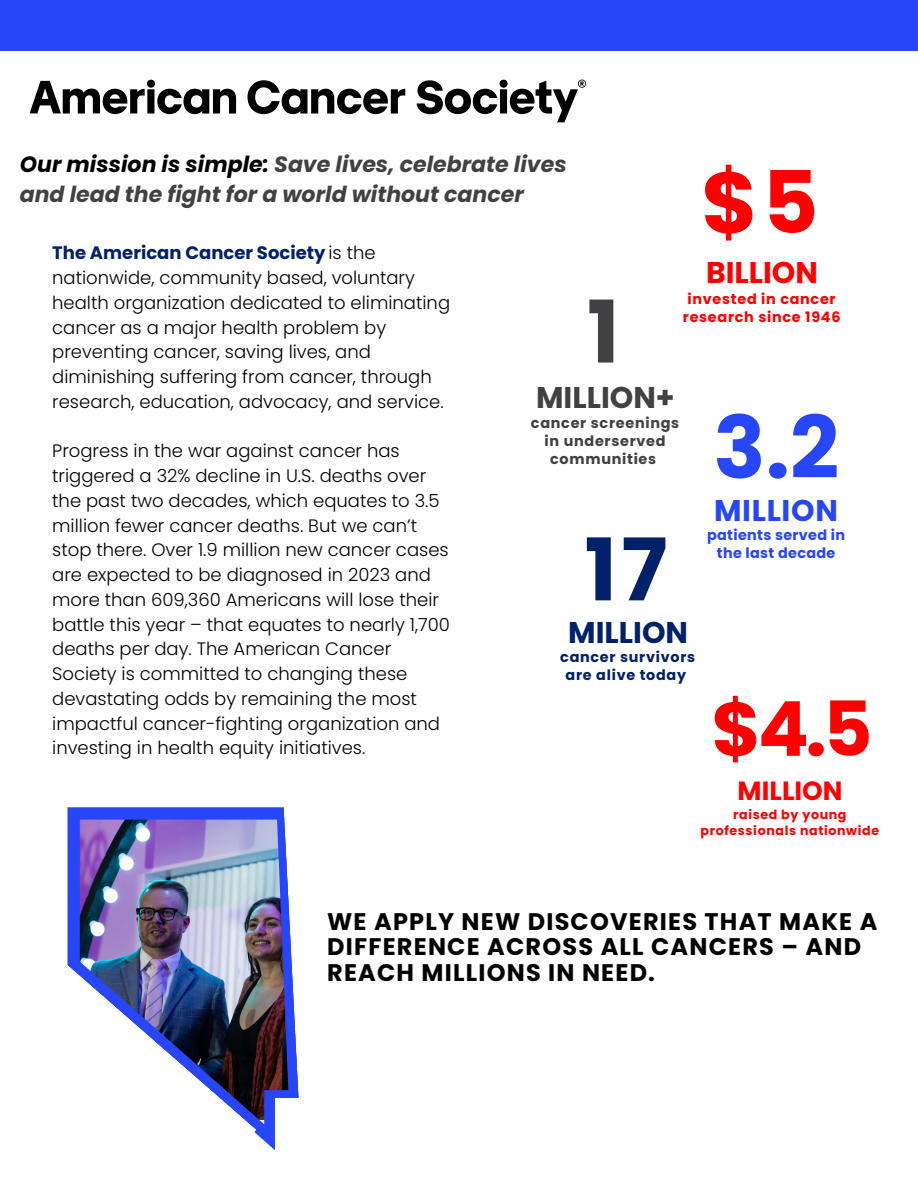
<style>
.page{position:relative;width:918px;height:1188px;background:#fff}
.page>*{position:absolute;margin:0;border:0;box-sizing:border-box;transform-origin:0 0}
.t1{font:700 86.25px "Poppins";color:#2746f8}
.t2{font:700 86.25px "Poppins";color:#f00}
.t3{font:700 86.25px "Poppins";color:#012169}
.t4{font:700 86.25px "Poppins";color:#414042}
.t5{font:700 75.75px "Poppins";color:#f00}
.t6{font:700 30px "Poppins";color:#414042}
.t7{font:700 30px "Poppins";color:#f00}
.t8{font:700 30px "Poppins";letter-spacing:.02em;color:#2746f8}
.t9{font:700 30px "Poppins";color:#012169}
.t10{font:700 26.25px "Poppins";color:#f00}
.t11{font:700 24px/25.8px "Poppins";letter-spacing:.05em;color:#000}
.t12{font:italic 700 22.05px/30.3px "Poppins";color:#414042}
.t13{font:300 18px/24.8px "Poppins";color:#000}
.t14{font:700 14.4px "Poppins";letter-spacing:.05em;color:#414042}
.t15{font:700 14.4px "Poppins";letter-spacing:.05em;color:#f00}
.t16{font:700 14.4px "Poppins";letter-spacing:.02em;color:#2746f8}
.t17{font:700 14.4px "Poppins";letter-spacing:.05em;color:#012169}
.t18{font:700 12.6px "Poppins";letter-spacing:.05em;color:#f00}
.s1{color:#000}
.s2{font-weight:700;color:#012169}
</style>
<div class="page">
<div style="left:0;top:0;width:918px;height:51px;background:#2746f8"></div>
<svg style="left:30px;top:80px;width:206px;height:34px"></svg>
<svg style="left:247px;top:80px;width:158px;height:34px"></svg>
<svg style="left:417px;top:80px;width:169px;height:42px"></svg>
<img style="left:68px;top:807px;width:215px;height:343px">
<img style="left:68px;top:965px;width:189px;height:185px">
<div style="left:276px;top:1098px;width:103px;height:61px;background:#fff"></div>
<svg style="left:283px;top:807px;width:16px;height:291px"></svg>
<p class="t12" style="left:20px;top:149px;width:548px"><span class="s1">Our mission is simple:</span> Save lives, celebrate lives and lead the fight for a world without cancer</p>
<p class="t2" style="left:701px;top:142px;width:119px">$5</p>
<p class="t7" style="left:706px;top:251px;width:114px">BILLION</p>
<p class="t15" style="left:688px;top:289px;width:150px">invested in cancer</p>
<p class="t15" style="left:683px;top:307px;width:159px">research since 1946</p>
<p class="t13" style="left:52px;top:241px;width:399px"><span class="s2">The American Cancer Society</span> is the nationwide, community based, voluntary health organization dedicated to eliminating cancer as a major health problem by preventing cancer, saving lives, and diminishing suffering from cancer, through research, education, advocacy, and service.</p>
<p class="t13" style="left:52px;top:439px;width:399px">Progress in the war against cancer has triggered a 32% decline in U.S. deaths over the past two decades, which equates to 3.5 million fewer cancer deaths. But we can’t stop there. Over 1.9 million new cancer cases are expected to be diagnosed in 2023 and more than 609,360 Americans will lose their battle this year – that equates to nearly 1,700 deaths per day. The American Cancer Society is committed to changing these devastating odds by remaining the most impactful cancer-fighting organization and investing in health equity initiatives.</p>
<p class="t4" style="left:587px;top:272px;width:34px">1</p>
<p class="t6" style="left:536px;top:376px;width:140px">MILLION+</p>
<p class="t14" style="left:531px;top:413px;width:150px">cancer screenings</p>
<p class="t14" style="left:545px;top:431px;width:123px">in underserved</p>
<p class="t14" style="left:550px;top:449px;width:107px">communities</p>
<p class="t1" style="left:713px;top:387px;width:127px">3.2</p>
<p class="t8" style="left:714px;top:489px;width:125px">MILLION</p>
<p class="t16" style="left:707px;top:525px;width:139px">patients served in</p>
<p class="t16" style="left:717px;top:543px;width:120px">the last decade</p>
<p class="t3" style="left:585px;top:510px;width:84px">17</p>
<p class="t9" style="left:568px;top:612px;width:121px">MILLION</p>
<p class="t17" style="left:560px;top:647px;width:137px">cancer survivors</p>
<p class="t17" style="left:566px;top:665px;width:122px">are alive today</p>
<p class="t5" style="left:711px;top:676px;width:163px">$4.5</p>
<p class="t10" style="left:738px;top:772px;width:107px">MILLION</p>
<p class="t18" style="left:733px;top:806px;width:115px">raised by young</p>
<p class="t18" style="left:700px;top:821px;width:180px">professionals nationwide</p>
<p class="t11" style="left:327px;top:908px;width:552px">WE APPLY NEW DISCOVERIES THAT MAKE A<br>DIFFERENCE ACROSS ALL CANCERS – AND<br>REACH MILLIONS IN NEED.</p>
</div>
